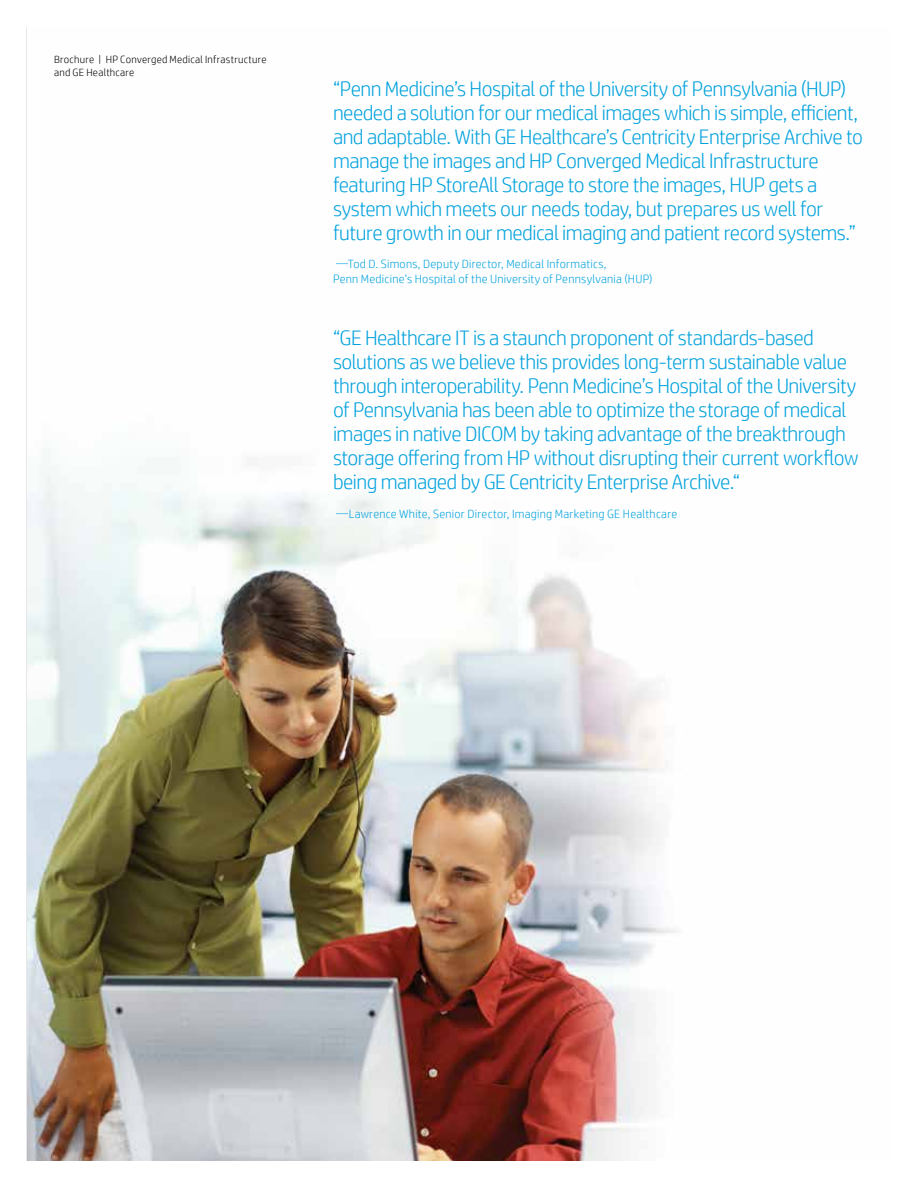
<style>
.page{position:relative;width:918px;height:1188px;background:#fff}
.page>*{position:absolute;margin:0;border:0;box-sizing:border-box;transform-origin:0 0}
.t1{font:300 21px/24px "HP Simplified";letter-spacing:-.025em;color:#00a1dd}
.t2{font:300 12px/15px "HP Simplified";letter-spacing:.02em;color:#00a1dd}
.t3{font:300 10.5px/13.5px "HP Simplified";letter-spacing:.025em;color:#000}
</style>
<div class="page">
<img style="left:27px;top:449px;width:651px;height:712px">
<p class="t3" style="left:54px;top:52px;width:214px">Brochure | HP Converged Medical Infrastructure and GE Healthcare</p>
<p class="t1" style="left:333px;top:76px;width:531px">“Penn Medicine’s Hospital of the University of Pennsylvania (HUP) needed a solution for our medical images which is simple, efficient, and adaptable. With GE Healthcare’s Centricity Enterprise Archive to manage the images and HP Converged Medical Infrastructure featuring HP StoreAll Storage to store the images, HUP gets a system which meets our needs today, but prepares us well for future growth in our medical imaging and patient record systems.”</p>
<p class="t2" style="left:333px;top:257px;width:321px">—Tod D. Simons, Deputy Director, Medical Informatics,<br>Penn Medicine’s Hospital of the University of Pennsylvania (HUP)</p>
<p class="t1" style="left:333px;top:326px;width:527px">“GE Healthcare IT is a staunch proponent of standards-based solutions as we believe this provides long-term sustainable value through interoperability. Penn Medicine’s Hospital of the University of Pennsylvania has been able to optimize the storage of medical images in native DICOM by taking advantage of the breakthrough storage offering from HP without disrupting their current workflow being managed by GE Centricity Enterprise Archive.“</p>
<p class="t2" style="left:336px;top:506px;width:343px">—Lawrence White, Senior Director, Imaging Marketing GE Healthcare</p>
</div>
